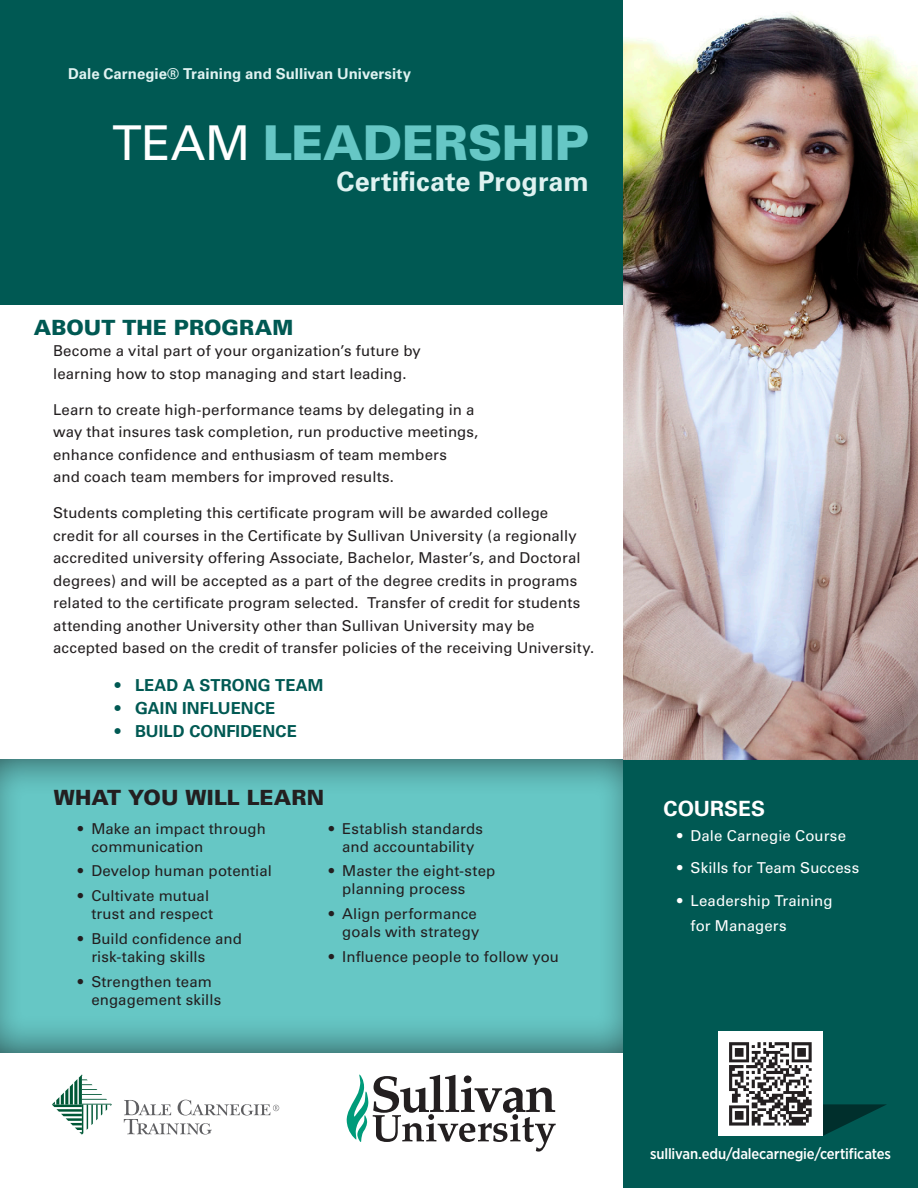
<style>
.page{position:relative;width:918px;height:1188px;background:#fff}
.page>*{position:absolute;margin:0;border:0;box-sizing:border-box;transform-origin:0 0}
.t1{font:900 48px "Univers";letter-spacing:-.01em;color:#66c7c5}
.t2{font:700 27px "Univers";color:#dff2f1}
.t3{font:900 21px "Univers";letter-spacing:.005em;color:#231f20}
.t4{font:900 21px "Univers";color:#005953}
.t5{font:700 21px "Univers";color:#fff}
.t6{font:700 16.5px "Univers";letter-spacing:.005em;color:#005953}
.t7{font:15px/22.5px "Univers";letter-spacing:.01em;color:#231f20}
.t8{font:15px/25.5px "Univers";letter-spacing:.005em;color:#fff}
.t9{font:700 15px "Univers";color:#dff2f1}
.t10{font:500 15px "Gotham Narrow";letter-spacing:-.01em;color:#fff}
.s1{font-weight:400;color:#fff}
</style>
<div class="page">
<div style="left:0;top:758px;width:635px;height:296px;background:#231f20;opacity:.75"></div>
<div style="left:623px;top:759px;width:295px;height:429px;background:#005953"></div>
<svg style="left:52px;top:1075px;width:60px;height:60px"></svg>
<svg style="left:124px;top:1100px;width:155px;height:35px"></svg>
<div style="left:0;top:0;width:623px;height:305px;background:#005953"></div>
<svg style="left:823px;top:1104px;width:64px;height:32px"></svg>
<img style="left:719px;top:1032px;width:104px;height:104px">
<svg style="left:347px;top:1075px;width:209px;height:77px"></svg>
<img style="left:623px;top:13px;width:295px;height:746px">
<p class="t9" style="left:68px;top:65px;width:344px">Dale Carnegie® Training and Sullivan University</p>
<p class="t1" style="left:112px;top:112px;width:478px"><span class="s1">TEAM</span> LEADERSHIP</p>
<p class="t2" style="left:337px;top:166px;width:254px">Certificate Program</p>
<p class="t4" style="left:34px;top:314px;width:261px">ABOUT THE PROGRAM</p>
<p class="t7" style="left:53px;top:340px;width:369px">Become a vital part of your organization’s future by learning how to stop managing and start leading.</p>
<p class="t7" style="left:53px;top:398px;width:427px">Learn to create high-performance teams by delegating in a way that insures task completion, run productive meetings, enhance confidence and enthusiasm of team members<br>and coach team members for improved results.</p>
<p class="t7" style="left:53px;top:502px;width:543px">Students completing this certificate program will be awarded college<br>credit for all courses in the Certificate by Sullivan University (a regionally accredited university offering Associate, Bachelor, Master’s, and Doctoral degrees) and will be accepted as a part of the degree credits in programs related to the certificate program selected. Transfer of credit for students attending another University other than Sullivan University may be accepted based on the credit of transfer policies of the receiving University.</p>
<p class="t6" style="left:115px;top:675px;width:210px">• LEAD A STRONG TEAM</p>
<p class="t6" style="left:115px;top:699px;width:162px">• GAIN INFLUENCE</p>
<p class="t6" style="left:115px;top:722px;width:183px">• BUILD CONFIDENCE</p>
<p class="t3" style="left:54px;top:784px;width:272px">WHAT YOU WILL LEARN</p>
<p class="t7" style="left:91px;top:819px;width:176px;line-height:18px;text-indent:-14px">• Make an impact through communication</p>
<p class="t7" style="left:78px;top:860px;width:196px">• Develop human potential</p>
<p class="t7" style="left:78px;top:887px;width:137px;line-height:18px;text-align:right">• Cultivate mutual trust and respect</p>
<p class="t7" style="left:91px;top:930px;width:152px;line-height:18px;text-indent:-14px">• Build confidence and risk-taking skills</p>
<p class="t7" style="left:91px;top:972px;width:131px;line-height:18px;text-indent:-14px">• Strengthen team engagement skills</p>
<p class="t7" style="left:329px;top:819px;width:156px;line-height:18px;text-align:center">• Establish standards and accountability</p>
<p class="t7" style="left:342px;top:862px;width:155px;line-height:18px;text-indent:-14px">• Master the eight-step planning process</p>
<p class="t7" style="left:329px;top:905px;width:152px;line-height:18px;text-align:right">• Align performance goals with strategy</p>
<p class="t7" style="left:329px;top:945px;width:232px">• Influence people to follow you</p>
<p class="t5" style="left:664px;top:796px;width:103px">COURSES</p>
<p class="t8" style="left:677px;top:823px;width:170px">• Dale Carnegie Course</p>
<p class="t8" style="left:677px;top:855px;width:184px">• Skills for Team Success</p>
<p class="t8" style="left:691px;top:888px;width:143px;text-indent:-14px">• Leadership Training for Managers</p>
<p class="t10" style="left:650px;top:1145px;width:242px">sullivan.edu/dalecarnegie/certificates</p>
</div>
